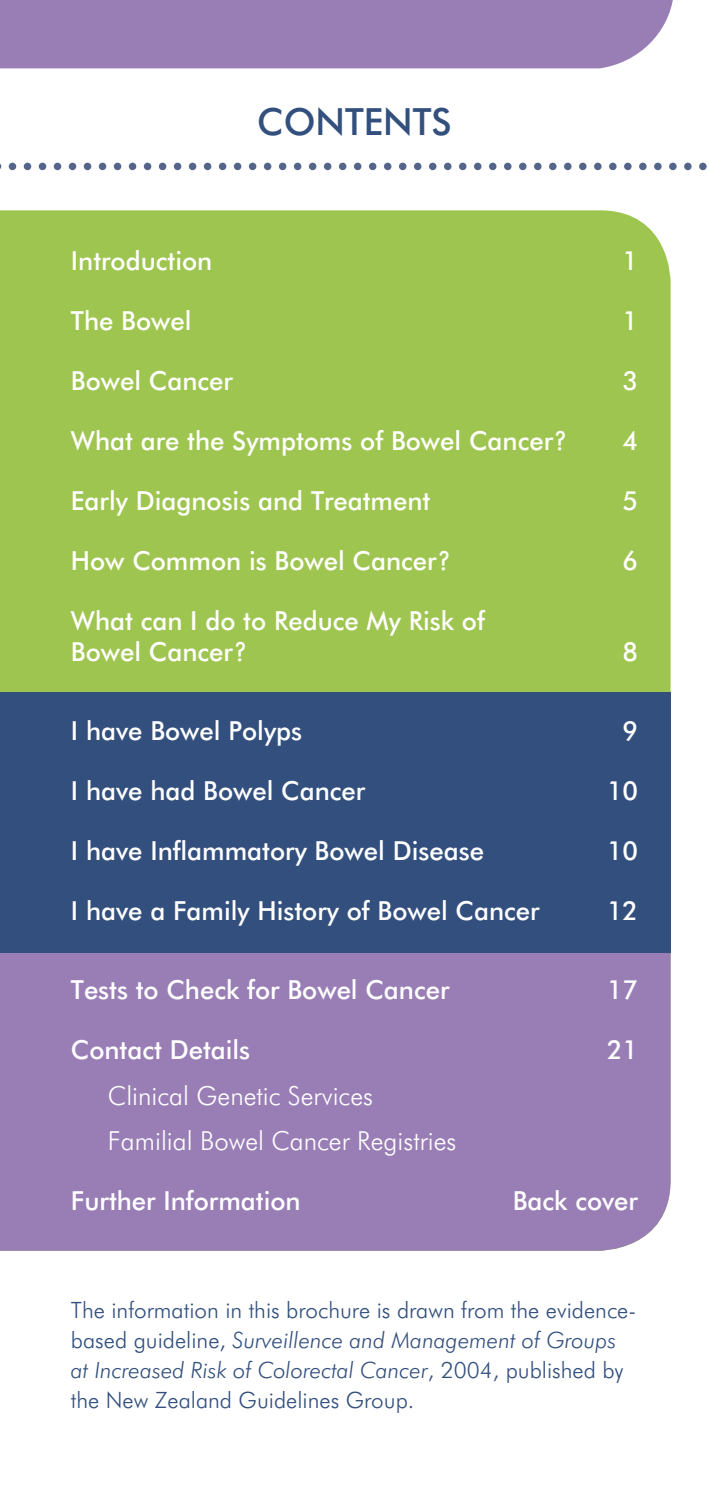
<style>
.page{position:relative;width:709px;height:1489px;background:#fff}
.page>*{position:absolute;margin:0;border:0;box-sizing:border-box;transform-origin:0 0}
.t1{font:500 37.5px "Futura GG";color:#324f7d}
.t2{font:500 26.25px/31.5px "Futura GG";color:#fff}
.t3{font:300 26.25px/45.8px "Futura GG";color:#fff}
.t4{font:300 22.5px/30px "Futura GG";color:#324f7d}
.s1{font-style:italic}
</style>
<div class="page">
<div style="left:0;top:210px;width:670px;height:482px;background:#9ec54f"></div>
<div style="left:0;top:943px;width:670px;height:307px;background:#997eb6"></div>
<svg style="left:0;top:163px;width:706px;height:7px"></svg>
<div style="left:0;top:0;width:673px;height:68px;background:#997eb6"></div>
<div style="left:0;top:692px;width:670px;height:260px;background:#324f7d"></div>
<h1 class="t1" style="left:257px;top:99px;width:196px">CONTENTS</h1>
<p class="t2" style="left:71px;top:245px;width:143px">Introduction</p>
<p class="t2" style="left:622px;top:245px;width:17px">1</p>
<p class="t2" style="left:71px;top:305px;width:122px">The Bowel</p>
<p class="t2" style="left:622px;top:305px;width:17px">1</p>
<p class="t2" style="left:71px;top:365px;width:164px">Bowel Cancer</p>
<p class="t2" style="left:622px;top:365px;width:17px">3</p>
<p class="t2" style="left:71px;top:425px;width:498px">What are the Symptoms of Bowel Cancer?</p>
<p class="t2" style="left:622px;top:425px;width:17px">4</p>
<p class="t2" style="left:71px;top:484px;width:361px">Early Diagnosis and Treatment</p>
<p class="t2" style="left:622px;top:484px;width:17px">5</p>
<p class="t2" style="left:71px;top:544px;width:381px">How Common is Bowel Cancer?</p>
<p class="t2" style="left:622px;top:544px;width:17px">6</p>
<p class="t2" style="left:71px;top:604px;width:415px">What can I do to Reduce My Risk of<br>Bowel Cancer?</p>
<p class="t2" style="left:622px;top:636px;width:17px">8</p>
<p class="t2" style="left:71px;top:715px;width:233px">I have Bowel Polyps</p>
<p class="t2" style="left:622px;top:715px;width:17px">9</p>
<p class="t2" style="left:71px;top:774px;width:296px">I have had Bowel Cancer</p>
<p class="t2" style="left:607px;top:774px;width:33px">10</p>
<p class="t2" style="left:71px;top:834px;width:414px">I have Inflammatory Bowel Disease</p>
<p class="t2" style="left:607px;top:834px;width:33px">10</p>
<p class="t2" style="left:71px;top:894px;width:470px">I have a Family History of Bowel Cancer</p>
<p class="t2" style="left:607px;top:894px;width:33px">12</p>
<p class="t2" style="left:71px;top:973px;width:380px">Tests to Check for Bowel Cancer</p>
<p class="t2" style="left:607px;top:973px;width:33px">17</p>
<p class="t2" style="left:71px;top:1033px;width:181px">Contact Details</p>
<p class="t2" style="left:607px;top:1033px;width:33px">21</p>
<p class="t3" style="left:108px;top:1071px;width:350px">Clinical Genetic Services<br>Familial Bowel Cancer Registries</p>
<p class="t2" style="left:71px;top:1184px;width:231px">Further Information</p>
<p class="t2" style="left:513px;top:1184px;width:127px">Back cover</p>
<p class="t4" style="left:71px;top:1294px;width:567px">The information in this brochure is drawn from the evidence&shy;based guideline, <span class="s1">Surveillence and Management of Groups at Increased Risk of Colorectal Cancer</span>, 2004, published by the New Zealand Guidelines Group.</p>
</div>
